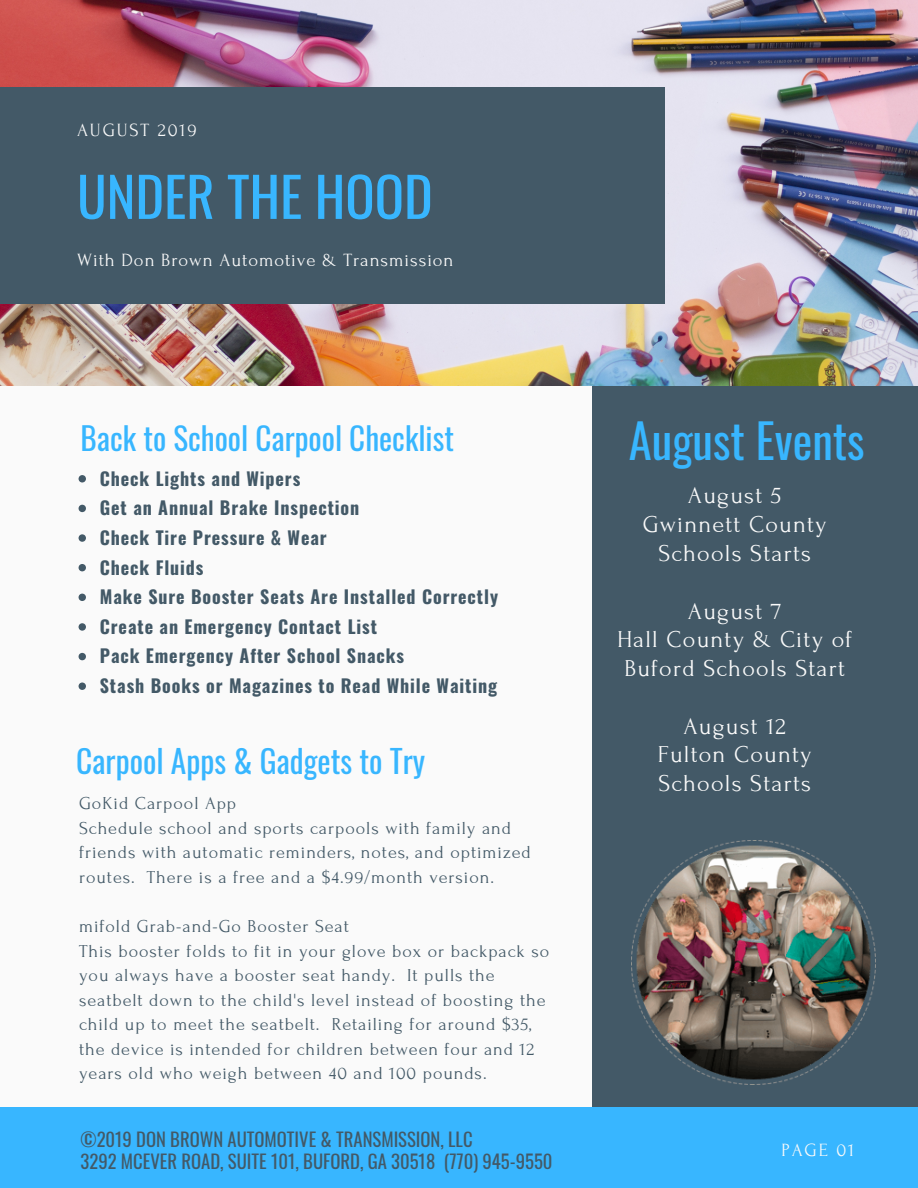
<style>
.page{position:relative;width:918px;height:1188px;background:#fafafa}
.page>*{position:absolute;margin:0;border:0;box-sizing:border-box;transform-origin:0 0}
.t1{font:54.45px "Oswald";color:#38b6ff}
.t2{font:46.65px "Oswald";color:#38b6ff}
.t3{font:31.5px "Oswald";color:#38b6ff}
.t4{font:31.2px "Oswald";color:#38b6ff}
.t5{font:24.15px/28.8px "Forum";letter-spacing:.05em;color:#fafafa;text-align:center}
.t6{font:18.6px/22.2px "Oswald";color:#435967}
.t7{font:18.6px "Forum";letter-spacing:.05em;color:#fafafa}
.t8{font:18.6px "Forum";letter-spacing:.1em;color:#fafafa}
.t9{font:18.15px/24.6px "Forum";letter-spacing:.05em;color:#435967}
.t10{font:700 18px/29.7px "Oswald";letter-spacing:.05em;color:#435967}
</style>
<div class="page">
<div style="left:593px;top:386px;width:325px;height:725px;background:#435967"></div>
<img style="left:0;top:0;width:918px;height:385px">
<div style="left:0;top:87px;width:665px;height:216px;background:#435967"></div>
<div style="left:0;top:1107px;width:918px;height:81px;background:#38b6ff"></div>
<svg style="left:79px;top:475px;width:7px;height:7px"></svg>
<svg style="left:79px;top:505px;width:7px;height:7px"></svg>
<svg style="left:79px;top:534px;width:7px;height:8px"></svg>
<svg style="left:79px;top:564px;width:7px;height:7px"></svg>
<svg style="left:79px;top:594px;width:7px;height:7px"></svg>
<svg style="left:79px;top:623px;width:7px;height:8px"></svg>
<svg style="left:79px;top:653px;width:7px;height:7px"></svg>
<svg style="left:79px;top:683px;width:7px;height:7px"></svg>
<img style="left:631px;top:840px;width:244px;height:244px">
<p class="t8" style="left:77px;top:120px;width:121px">AUGUST 2019</p>
<h1 class="t1" style="left:77px;top:154px;width:357px">UNDER THE HOOD</h1>
<p class="t7" style="left:77px;top:250px;width:378px">With Don Brown Automotive &amp; Transmission</p>
<h3 class="t4" style="left:81px;top:414px;width:375px">Back to School Carpool Checklist</h3>
<p class="t10" style="left:100px;top:463px;width:400px">Check Lights and Wipers<br>Get an Annual Brake Inspection<br>Check Tire Pressure &amp; Wear<br>Check Fluids<br>Make Sure Booster Seats Are Installed Correctly<br>Create an Emergency Contact List<br>Pack Emergency After School Snacks<br>Stash Books or Magazines to Read While Waiting</p>
<h3 class="t3" style="left:76px;top:737px;width:351px">Carpool Apps &amp; Gadgets to Try</h3>
<p class="t9" style="left:79px;top:791px;width:453px">GoKid Carpool App<br>Schedule school and sports carpools with family and friends with automatic reminders, notes, and optimized routes. There is a free and a $4.99/month version.</p>
<p class="t9" style="left:79px;top:914px;width:472px">mifold Grab-and-Go Booster Seat<br>This booster folds to fit in your glove box or backpack so you always have a booster seat handy. It pulls the seatbelt down to the child's level instead of boosting the child up to meet the seatbelt. Retailing for around $35, the device is intended for children between four and 12 years old who weigh between 40 and 100 pounds.</p>
<h2 class="t2" style="left:629px;top:404px;width:237px">August Events</h2>
<h3 class="t5" style="left:643px;top:482px;width:186px">August 5<br>Gwinnett County<br>Schools Starts</h3>
<h3 class="t5" style="left:617px;top:597px;width:237px">August 7<br>Hall County &amp; City of<br>Buford Schools Start</h3>
<h3 class="t5" style="left:658px;top:712px;width:155px">August 12<br>Fulton County<br>Schools Starts</h3>
<p class="t6" style="left:81px;top:1128px;width:473px">©2019 DON BROWN AUTOMOTIVE &amp; TRANSMISSION, LLC<br>3292 MCEVER ROAD, SUITE 101, BUFORD, GA 30518 (770) 945-9550</p>
<p class="t7" style="left:781px;top:1140px;width:74px">PAGE 01</p>
</div>
